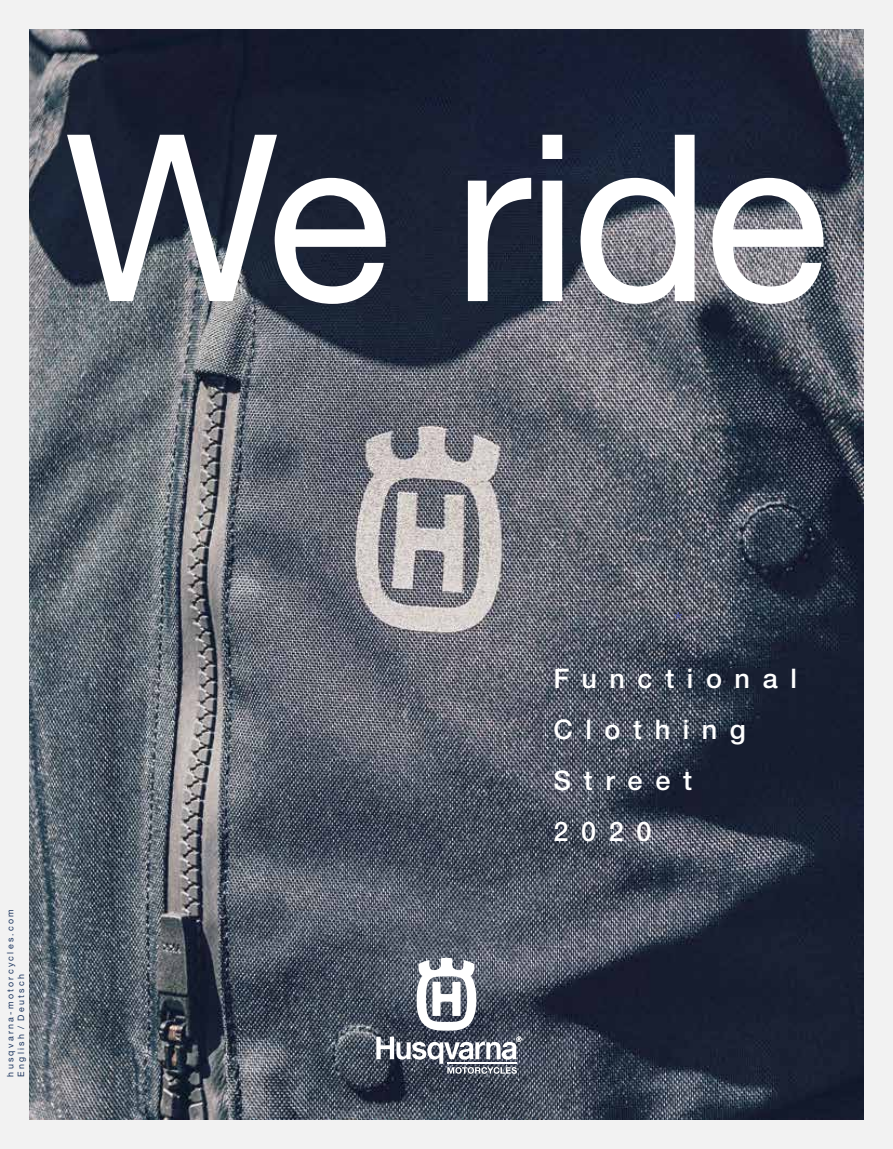
<style>
.page{position:relative;width:893px;height:1149px;background:#fff}
.page>*{position:absolute;margin:0;border:0;box-sizing:border-box;transform-origin:0 0}
.t1{font:232.8px "Helvetica Neue LT Pro";letter-spacing:-.025em;color:#fff}
.t2{font:500 27px/51px "Helvetica Neue LT Pro";letter-spacing:.465em;color:#fff}
.t3{font:8.85px/10.6px "Helvetica Neue LT Pro";letter-spacing:.26em;color:#1c355e}
</style>
<div class="page">
<div style="left:0;top:0;width:893px;height:1148px;background:#f2f2f2"></div>
<img style="left:30px;top:30px;width:833px;height:1088px">
<svg style="left:674px;top:611px;width:8px;height:8px"></svg>
<svg style="left:416px;top:957px;width:61px;height:73px"></svg>
<svg style="left:376px;top:1036px;width:145px;height:37px"></svg>
<h1 class="t1" style="left:64px;top:79px;width:766px">We ride</h1>
<p class="t3" style="left:5px;top:1076px;width:169px;rotate:-90deg">husqvarna-motorcycles.com<br>English / Deutsch</p>
<h2 class="t2" style="left:553px;top:652px;width:245px">Functional<br>Clothing<br>Street<br>2020</h2>
</div>
